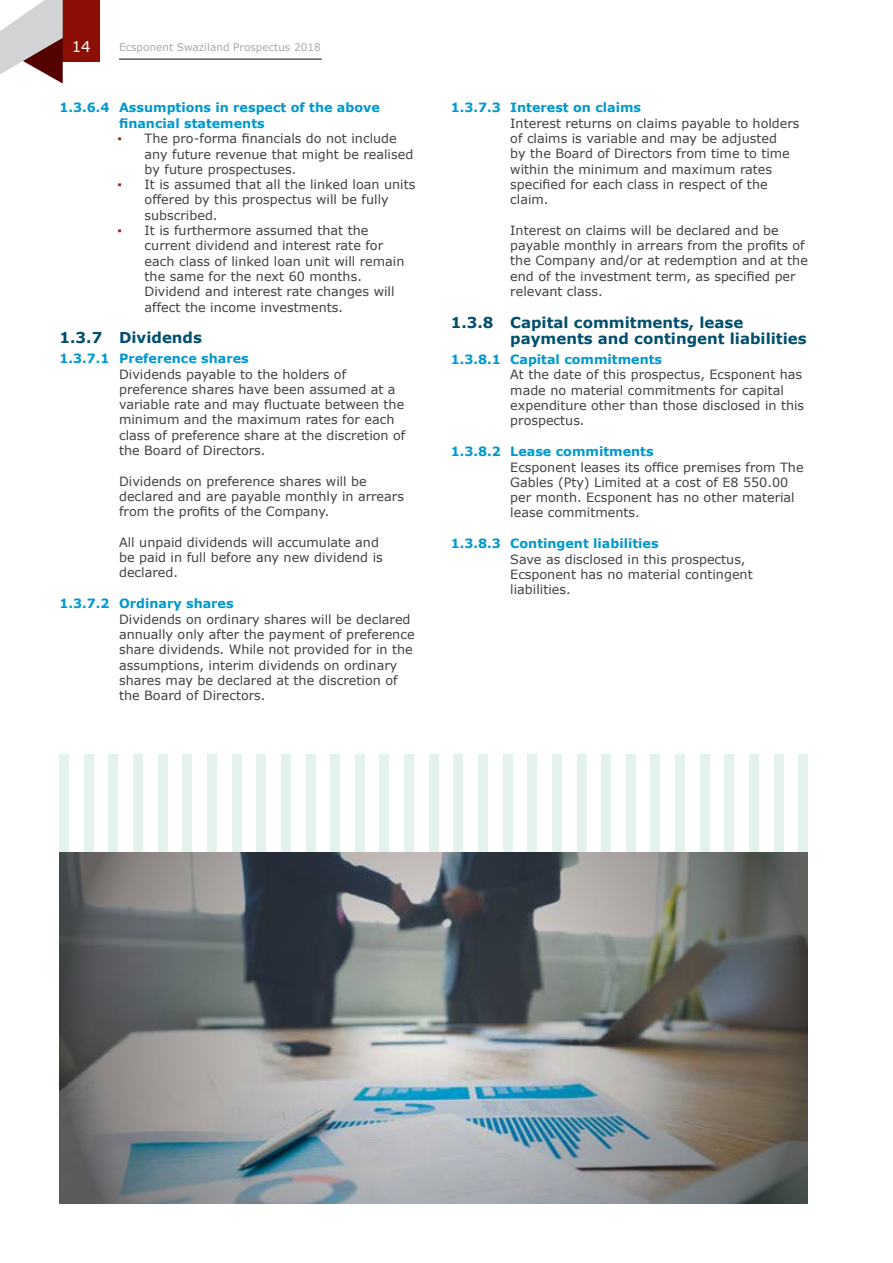
<style>
.page{position:relative;width:893px;height:1263px;background:#fff}
.page>*{position:absolute;margin:0;border:0;box-sizing:border-box;transform-origin:0 0}
.t1{font:700 15px/16.5px "Verdana";color:#004f6e}
.t2{font:15px "Verdana";color:#fff}
.t3{font:12.75px/15.3px "Verdana";color:#414042}
.t4{font:700 12.75px/15.6px "Verdana";color:#0098ce}
.t5{font:10.5px "Verdana";color:#a7a9ac}
.s1{color:#952814}
</style>
<div class="page">
<div style="left:63px;top:0;width:37px;height:62px;background:#8b0f04"></div>
<hr style="left:119px;top:58px;width:203px;height:2px;background:#58595b">
<svg style="left:0;top:0;width:63px;height:84px"></svg>
<div style="left:60px;top:754px;width:9px;height:167px;background:#e3f2eb"></div>
<div style="left:84px;top:754px;width:10px;height:167px;background:#e3f2eb"></div>
<div style="left:109px;top:754px;width:9px;height:167px;background:#e3f2eb"></div>
<div style="left:133px;top:754px;width:10px;height:167px;background:#e3f2eb"></div>
<div style="left:158px;top:754px;width:9px;height:167px;background:#e3f2eb"></div>
<div style="left:183px;top:754px;width:9px;height:167px;background:#e3f2eb"></div>
<div style="left:207px;top:754px;width:10px;height:167px;background:#e3f2eb"></div>
<div style="left:232px;top:754px;width:9px;height:167px;background:#e3f2eb"></div>
<div style="left:257px;top:754px;width:9px;height:167px;background:#e3f2eb"></div>
<div style="left:281px;top:754px;width:10px;height:167px;background:#e3f2eb"></div>
<div style="left:306px;top:754px;width:9px;height:167px;background:#e3f2eb"></div>
<div style="left:330px;top:754px;width:10px;height:167px;background:#e3f2eb"></div>
<div style="left:355px;top:754px;width:9px;height:167px;background:#e3f2eb"></div>
<div style="left:380px;top:754px;width:9px;height:167px;background:#e3f2eb"></div>
<div style="left:404px;top:754px;width:10px;height:167px;background:#e3f2eb"></div>
<div style="left:429px;top:754px;width:9px;height:167px;background:#e3f2eb"></div>
<div style="left:454px;top:754px;width:9px;height:167px;background:#e3f2eb"></div>
<div style="left:478px;top:754px;width:10px;height:167px;background:#e3f2eb"></div>
<div style="left:503px;top:754px;width:9px;height:167px;background:#e3f2eb"></div>
<div style="left:528px;top:754px;width:9px;height:167px;background:#e3f2eb"></div>
<div style="left:552px;top:754px;width:10px;height:167px;background:#e3f2eb"></div>
<div style="left:577px;top:754px;width:9px;height:167px;background:#e3f2eb"></div>
<div style="left:601px;top:754px;width:10px;height:167px;background:#e3f2eb"></div>
<div style="left:626px;top:754px;width:9px;height:167px;background:#e3f2eb"></div>
<div style="left:651px;top:754px;width:9px;height:167px;background:#e3f2eb"></div>
<div style="left:675px;top:754px;width:10px;height:167px;background:#e3f2eb"></div>
<div style="left:700px;top:754px;width:9px;height:167px;background:#e3f2eb"></div>
<div style="left:725px;top:754px;width:9px;height:167px;background:#e3f2eb"></div>
<div style="left:749px;top:754px;width:10px;height:167px;background:#e3f2eb"></div>
<div style="left:774px;top:754px;width:9px;height:167px;background:#e3f2eb"></div>
<div style="left:799px;top:754px;width:9px;height:167px;background:#e3f2eb"></div>
<img style="left:60px;top:852px;width:748px;height:351px">
<p class="t2" style="left:72px;top:36px;width:21px">14</p>
<p class="t5" style="left:119px;top:40px;width:203px">Ecsponent Swaziland Prospectus 2018</p>
<p class="t4" style="left:119px;top:100px;width:262px;text-indent:-60px">1.3.6.4 Assumptions in respect of the above financial statements</p>
<p class="t3" style="left:145px;top:131px;width:270px;text-indent:-27px"><span class="s1">▪</span> The pro-forma financials do not include any future revenue that might be realised by future prospectuses.</p>
<p class="t3" style="left:145px;top:177px;width:272px;text-indent:-27px"><span class="s1">▪</span> It is assumed that all the linked loan units offered by this prospectus will be fully subscribed.</p>
<p class="t3" style="left:145px;top:223px;width:261px;text-indent:-27px"><span class="s1">▪</span> It is furthermore assumed that the current dividend and interest rate for each class of linked loan unit will remain the same for the next 60 months.<br>Dividend and interest rate changes will affect the income investments.</p>
<p class="t1" style="left:60px;top:329px;width:144px">1.3.7 Dividends</p>
<p class="t4" style="left:60px;top:350px;width:191px">1.3.7.1 Preference shares</p>
<p class="t3" style="left:119px;top:366px;width:288px">Dividends payable to the holders of preference shares have been assumed at a variable rate and may fluctuate between the minimum and the maximum rates for each class of preference share at the discretion of the Board of Directors.</p>
<p class="t3" style="left:119px;top:473px;width:286px">Dividends on preference shares will be declared and are payable monthly in arrears from the profits of the Company.</p>
<p class="t3" style="left:119px;top:534px;width:265px">All unpaid dividends will accumulate and be paid in full before any new dividend is declared.</p>
<p class="t4" style="left:60px;top:596px;width:176px">1.3.7.2 Ordinary shares</p>
<p class="t3" style="left:119px;top:611px;width:297px">Dividends on ordinary shares will be declared annually only after the payment of preference share dividends. While not provided for in the assumptions, interim dividends on ordinary shares may be declared at the discretion of the Board of Directors.</p>
<p class="t4" style="left:451px;top:100px;width:192px">1.3.7.3 Interest on claims</p>
<p class="t3" style="left:510px;top:115px;width:291px">Interest returns on claims payable to holders of claims is variable and may be adjusted<br>by the Board of Directors from time to time within the minimum and maximum rates specified for each class in respect of the claim.</p>
<p class="t3" style="left:510px;top:222px;width:299px">Interest on claims will be declared and be payable monthly in arrears from the profits of the Company and/or at redemption and at the end of the investment term, as specified per relevant class.</p>
<p class="t1" style="left:510px;top:314px;width:298px;text-indent:-60px">1.3.8 Capital commitments, lease payments and contingent liabilities</p>
<p class="t4" style="left:451px;top:351px;width:213px">1.3.8.1 Capital commitments</p>
<p class="t3" style="left:510px;top:367px;width:295px">At the date of this prospectus, Ecsponent has made no material commitments for capital expenditure other than those disclosed in this prospectus.</p>
<p class="t4" style="left:451px;top:443px;width:204px">1.3.8.2 Lease commitments</p>
<p class="t3" style="left:510px;top:459px;width:295px">Ecsponent leases its office premises from The Gables (Pty) Limited at a cost of E8 550.00 per month. Ecsponent has no other material lease commitments.</p>
<p class="t4" style="left:451px;top:536px;width:209px">1.3.8.3 Contingent liabilities</p>
<p class="t3" style="left:510px;top:551px;width:244px">Save as disclosed in this prospectus,<br>Ecsponent has no material contingent liabilities.</p>
</div>
